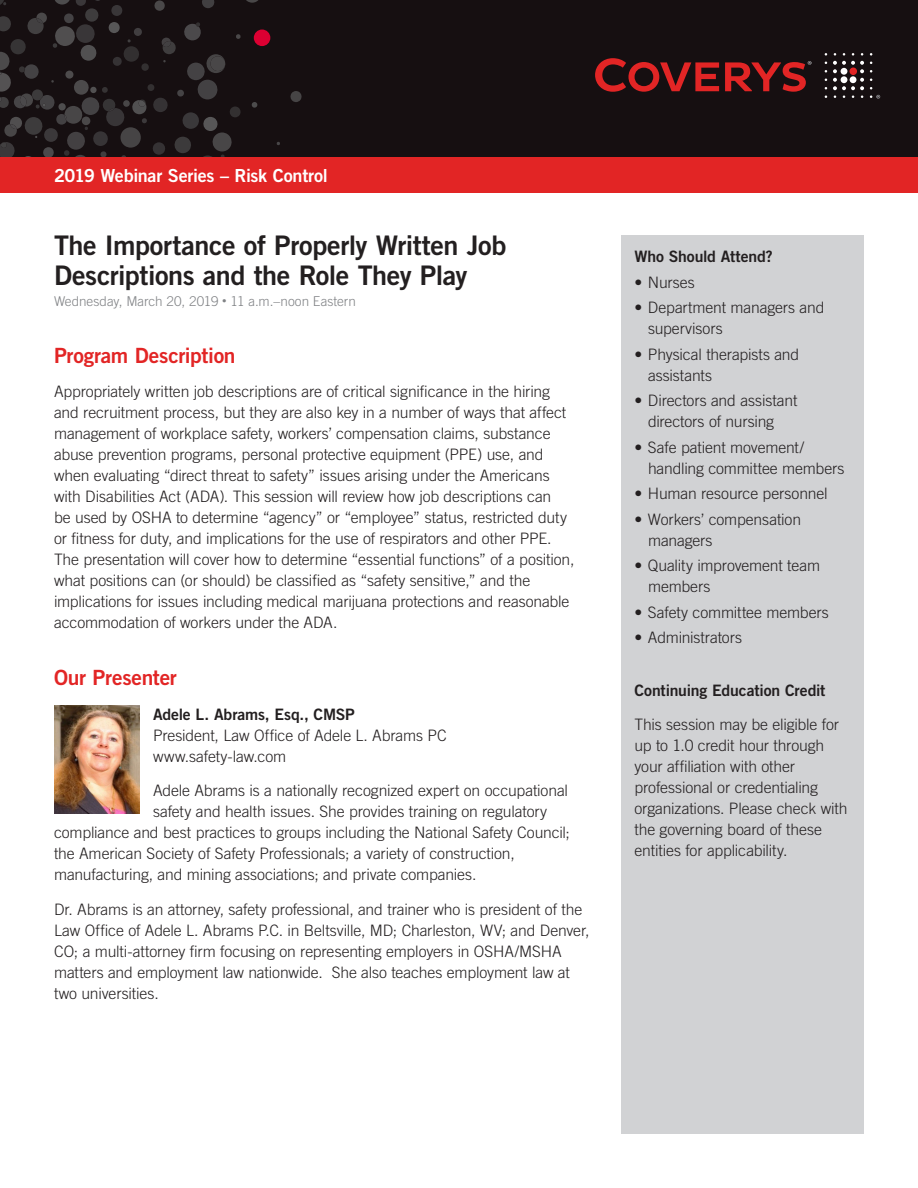
<style>
.page{position:relative;width:918px;height:1188px;background:#fff}
.page>*{position:absolute;margin:0;border:0;box-sizing:border-box;transform-origin:0 0}
.Headline{font:27px/30px "Trade Gothic LT Std Bd 2";letter-spacing:-.015em;color:#231f20}
.Subhead{font:21px "Trade Gothic LT Std Bd 2";letter-spacing:-.015em;color:#e22525}
.t1{font:18px "Trade Gothic LT Std Bd 2";letter-spacing:-.015em;color:#fff}
.bullets{font:300 15.75px/21px "Trade Gothic LT Std";letter-spacing:-.01em;color:#231f20}
.t2{font:15.75px "Trade Gothic LT Std Bd 2";letter-spacing:-.01em;color:#231f20}
.Date{font:300 13.5px "Trade Gothic LT Std";letter-spacing:-.005em;color:#808285}
.s1{font-size:9px}
</style>
<div class="page">
<div style="left:0;top:0;width:918px;height:158px;background:#160f11"></div>
<svg style="left:290px;top:91px;width:12px;height:11px"></svg>
<svg style="left:0;top:0;width:262px;height:158px"></svg>
<svg style="left:595px;top:58px;width:124px;height:34px"></svg>
<svg style="left:833px;top:53px;width:31px;height:45px"></svg>
<svg style="left:725px;top:61px;width:87px;height:31px"></svg>
<svg style="left:870px;top:95px;width:10px;height:4px"></svg>
<div style="left:0;top:158px;width:918px;height:35px;background:#e22525"></div>
<div style="left:254px;top:30px;width:16px;height:16px;background:#dc0032;border-radius:50%"></div>
<div style="left:621px;top:236px;width:243px;height:898px;background:#d1d2d4"></div>
<img style="left:54px;top:706px;width:86px;height:108px">
<p class="t1" style="left:54px;top:165px;width:275px">2019 Webinar Series – Risk Control</p>
<p class="Headline" style="left:54px;top:230px;width:454px">The Importance of Properly Written Job<br>Descriptions and the Role They Play</p>
<p class="Date" style="left:54px;top:293px;width:303px">Wednesday, March 20, 2019 <span class="s1">•</span> 11 a.m.–noon Eastern</p>
<p class="Subhead" style="left:54px;top:342px;width:183px">Program Description</p>
<p class="bullets" style="left:54px;top:381px;width:522px">Appropriately written job descriptions are of critical significance in the hiring and recruitment process, but they are also key in a number of ways that affect management of workplace safety, workers’ compensation claims, substance abuse prevention programs, personal protective equipment (PPE) use, and when evaluating “direct threat to safety” issues arising under the Americans with Disabilities Act (ADA). This session will review how job descriptions can<br>be used by OSHA to determine “agency” or “employee” status, restricted duty or fitness for duty, and implications for the use of respirators and other PPE.<br>The presentation will cover how to determine “essential functions” of a position, what positions can (or should) be classified as “safety sensitive,” and the implications for issues including medical marijuana protections and reasonable accommodation of workers under the ADA.</p>
<p class="Subhead" style="left:54px;top:665px;width:124px">Our Presenter</p>
<p class="t2" style="left:153px;top:705px;width:203px">Adele L. Abrams, Esq., CMSP</p>
<p class="bullets" style="left:153px;top:725px;width:295px">President, Law Office of Adele L. Abrams PC</p>
<p class="bullets" style="left:153px;top:746px;width:135px">www.safety-law.com</p>
<p class="bullets" style="left:153px;top:780px;width:417px">Adele Abrams is a nationally recognized expert on occupational</p>
<p class="bullets" style="left:153px;top:801px;width:396px">safety and health issues. She provides training on regulatory</p>
<p class="bullets" style="left:54px;top:822px;width:518px">compliance and best practices to groups including the National Safety Council;</p>
<p class="bullets" style="left:54px;top:843px;width:462px">the American Society of Safety Professionals; a variety of construction,</p>
<p class="bullets" style="left:54px;top:864px;width:424px">manufacturing, and mining associations; and private companies.</p>
<p class="bullets" style="left:54px;top:899px;width:537px">Dr. Abrams is an attorney, safety professional, and trainer who is president of the Law Office of Adele L. Abrams P.C. in Beltsville, MD; Charleston, WV; and Denver, CO; a multi-attorney firm focusing on representing employers in OSHA/MSHA matters and employment law nationwide. She also teaches employment law at two universities.</p>
<p class="t2" style="left:634px;top:247px;width:140px">Who Should Attend?</p>
<p class="bullets" style="left:634px;top:271px;width:62px">• Nurses</p>
<p class="bullets" style="left:648px;top:297px;width:178px;text-indent:-14px">• Department managers and supervisors</p>
<p class="bullets" style="left:648px;top:343px;width:153px;text-indent:-14px">• Physical therapists and assistants</p>
<p class="bullets" style="left:648px;top:390px;width:151px;text-indent:-14px">• Directors and assistant directors of nursing</p>
<p class="bullets" style="left:648px;top:436px;width:198px;text-indent:-14px">• Safe patient movement/ handling committee members</p>
<p class="bullets" style="left:634px;top:483px;width:195px">• Human resource personnel</p>
<p class="bullets" style="left:648px;top:508px;width:155px;text-indent:-14px">• Workers’ compensation managers</p>
<p class="bullets" style="left:648px;top:555px;width:174px;text-indent:-14px">• Quality improvement team members</p>
<p class="bullets" style="left:634px;top:601px;width:196px">• Safety committee members</p>
<p class="bullets" style="left:634px;top:627px;width:109px">• Administrators</p>
<p class="t2" style="left:634px;top:680px;width:193px">Continuing Education Credit</p>
<p class="bullets" style="left:634px;top:714px;width:215px">This session may be eligible for up to 1.0 credit hour through your affiliation with other professional or credentialing organizations. Please check with the governing board of these entities for applicability.</p>
</div>
